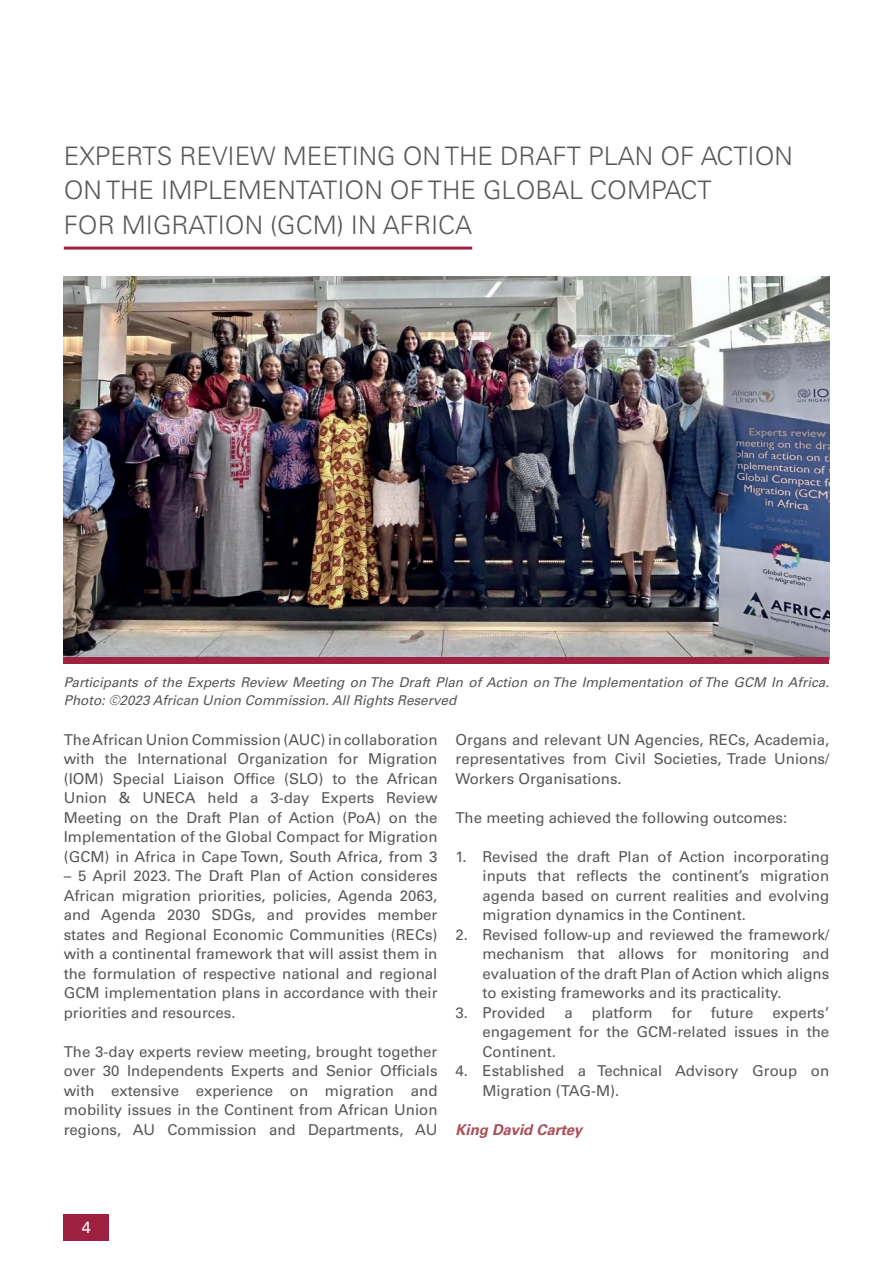
<style>
.page{position:relative;width:893px;height:1263px;background:#fff}
.page>*{position:absolute;margin:0;border:0;box-sizing:border-box;transform-origin:0 0}
.t1{font:300 25.5px/34.5px "Univers";color:#57585a}
.t2{font:16.2px "Univers";color:#fff}
.t3{font:15px/19.5px "Univers";color:#57585a;text-align:justify}
.t4{font:italic 700 15px "Univers";color:#ad4e59}
.t5{font:italic 13.5px/18px "Univers";color:#57585a}
</style>
<div class="page">
<div style="left:64px;top:1214px;width:45px;height:26px;background:#9e2142"></div>
<hr style="left:64px;top:247px;width:408px;height:3px;background:#9e2142">
<img style="left:64px;top:276px;width:765px;height:381px">
<div style="left:64px;top:657px;width:765px;height:6px;background:#9e2142"></div>
<p class="t1" style="left:64px;top:139px;width:731px">EXPERTS REVIEW MEETING ON THE DRAFT PLAN OF ACTION<br>ON THE IMPLEMENTATION OF THE GLOBAL COMPACT<br>FOR MIGRATION (GCM) IN AFRICA</p>
<p class="t5" style="left:64px;top:674px;width:767px">Participants of the Experts Review Meeting on The Draft Plan of Action on The Implementation of The GCM In Africa.<br>Photo: ©2023 African Union Commission. All Rights Reserved</p>
<p class="t3" style="left:64px;top:730px;width:375px">The African Union Commission (AUC) in collaboration with the International Organization for Migration (IOM) Special Liaison Office (SLO) to the African Union &amp; UNECA held a 3-day Experts Review Meeting on the Draft Plan of Action (PoA) on the Implementation of the Global Compact for Migration (GCM) in Africa in Cape Town, South Africa, from 3</p>
<p class="t3" style="left:64px;top:866px;width:375px">– 5 April 2023. The Draft Plan of Action consideres African migration priorities, policies, Agenda 2063, and Agenda 2030 SDGs, and provides member states and Regional Economic Communities (RECs) with a continental framework that will assist them in the formulation of respective national and regional GCM implementation plans in accordance with their priorities and resources.</p>
<p class="t3" style="left:64px;top:1042px;width:375px">The 3-day experts review meeting, brought together over 30 Independents Experts and Senior Officials with extensive experience on migration and mobility issues in the Continent from African Union regions, AU Commission and Departments, AU</p>
<p class="t3" style="left:455px;top:730px;width:375px">Organs and relevant UN Agencies, RECs, Academia, representatives from Civil Societies, Trade Unions/ Workers Organisations.</p>
<p class="t3" style="left:455px;top:808px;width:333px">The meeting achieved the following outcomes:</p>
<p class="t3" style="left:482px;top:847px;width:348px;text-indent:-27px">1. Revised the draft Plan of Action incorporating inputs that reflects the continent’s migration agenda based on current realities and evolving migration dynamics in the Continent.</p>
<p class="t3" style="left:482px;top:925px;width:348px;text-indent:-27px">2. Revised follow-up and reviewed the framework/ mechanism that allows for monitoring and evaluation of the draft Plan of Action which aligns to existing frameworks and its practicality.</p>
<p class="t3" style="left:455px;top:1003px;width:91px">3. Provided</p>
<p class="t3" style="left:564px;top:1003px;width:10px">a</p>
<p class="t3" style="left:592px;top:1003px;width:62px">platform</p>
<p class="t3" style="left:672px;top:1003px;width:21px">for</p>
<p class="t3" style="left:711px;top:1003px;width:44px">future</p>
<p class="t3" style="left:482px;top:1003px;width:348px;text-indent:290px">experts’ engagement for the GCM-related issues in the Continent.</p>
<p class="t3" style="left:482px;top:1061px;width:348px;text-indent:-27px">4. Established a Technical Advisory Group on<br>Migration (TAG-M).</p>
<p class="t4" style="left:455px;top:1121px;width:128px">King David Cartey</p>
<p class="t2" style="left:82px;top:1218px;width:11px">4</p>
</div>
